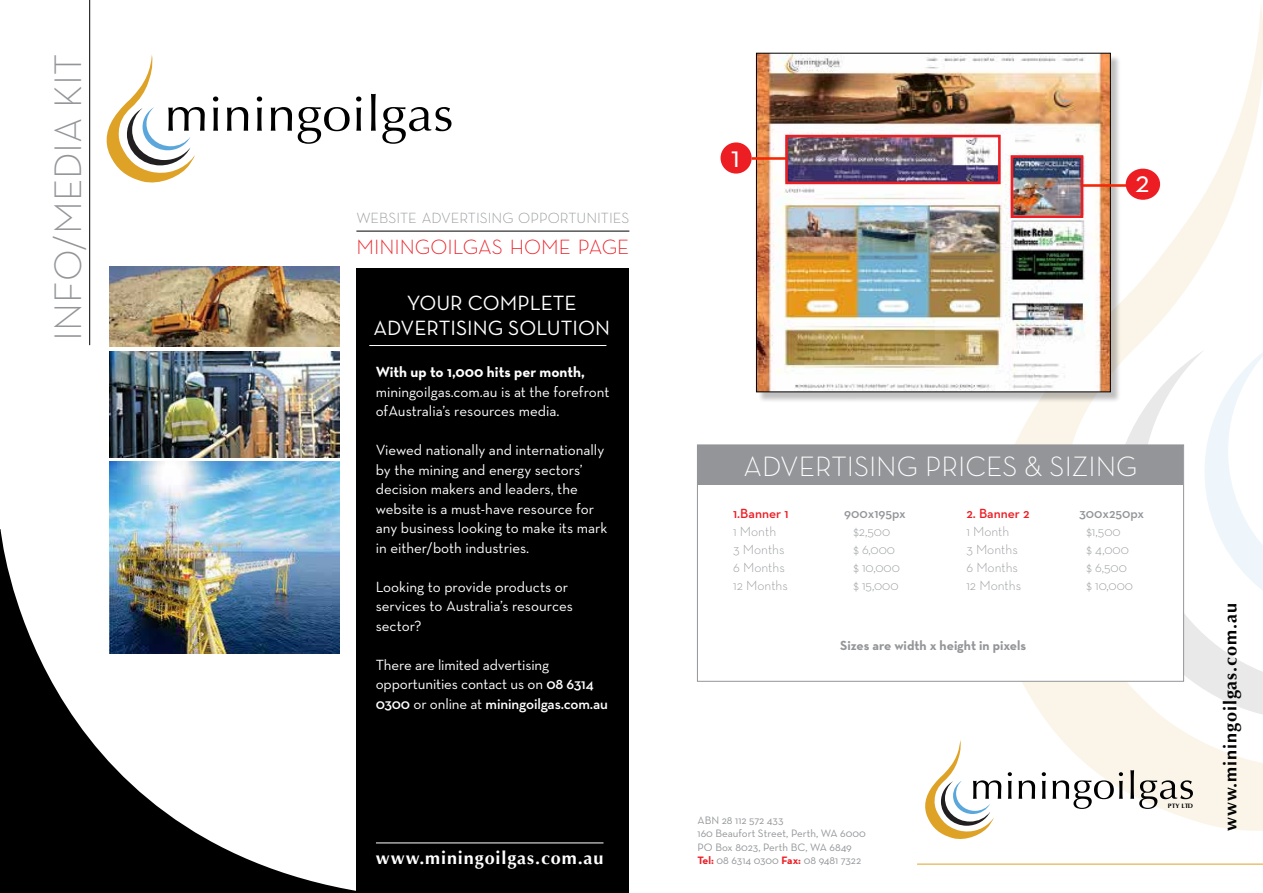
<style>
.page{position:relative;width:1263px;height:893px;background:#fff}
.page>*{position:absolute;margin:0;border:0;box-sizing:border-box;transform-origin:0 0}
.t1{font:300 39px "Neutra Text";color:#939598}
.t2{font:30.9px "Neutra Text";color:#fff}
.t3{font:300 28.5px "Neutra Text";color:#fff}
.t4{font:21px/25.2px "Neutra Text";color:#fff;text-align:center}
.t5{font:300 21px "Neutra Text";color:#ed1d24}
.t6{font:700 18px "Optima";letter-spacing:.05em;color:#030303}
.t7{font:700 18px "Optima";letter-spacing:.05em;color:#fff}
.t8{font:15px/19.5px "Neutra Text";color:#fff}
.t9{font:300 15px "Neutra Text";color:#939598}
.t10{font:700 15px "Neutra Text";color:#fff}
.t11{font:300 13.5px "Neutra Text";color:#939598}
.t12{font:700 13.5px "Neutra Text";color:#939598}
.t13{font:600 13.5px "Neutra Text";color:#ed1d24}
.t14{font:600 13.5px "Neutra Text";color:#939598}
.t15{font:10.95px/13.2px "Neutra Text";color:#939598}
.t16{font:700 6.3px "Optima";color:#000;scale:1.07 1}
.s1{font-weight:600}
.s2{font-weight:700;color:#ed1d24}
</style>
<div class="page">
<svg style="left:986px;top:6px;width:277px;height:825px"></svg>
<div style="left:697px;top:444px;width:487px;height:238px;background:#fff;border:1px solid #939598"></div>
<div style="left:356px;top:268px;width:273px;height:625px;background:#000"></div>
<hr style="left:376px;top:842px;width:227px;height:1px;background:#fff">
<hr style="left:369px;top:345px;width:237px;height:1px;background:#fff">
<svg style="left:106px;top:54px;width:99px;height:129px"></svg>
<svg style="left:213px;top:96px;width:5px;height:35px"></svg>
<svg style="left:227px;top:107px;width:21px;height:24px"></svg>
<svg style="left:257px;top:96px;width:5px;height:35px"></svg>
<svg style="left:271px;top:107px;width:21px;height:24px"></svg>
<svg style="left:298px;top:107px;width:52px;height:37px"></svg>
<svg style="left:356px;top:96px;width:5px;height:35px"></svg>
<svg style="left:371px;top:94px;width:5px;height:37px"></svg>
<svg style="left:382px;top:107px;width:69px;height:37px"></svg>
<hr style="left:917px;top:864px;width:346px;height:1px;background:#dea227">
<img style="left:110px;top:267px;width:230px;height:80px">
<svg style="left:0;top:529px;width:447px;height:364px;fill:#000"></svg>
<hr style="left:89px;top:0;width:1px;height:345px;background:#000">
<div style="left:757px;top:55px;width:364px;height:348px;background:#000;opacity:.25"></div>
<img style="left:758px;top:55px;width:350px;height:335px">
<hr style="left:752px;top:157px;width:34px;height:3px;background:#f52805">
<div style="left:720px;top:142px;width:32px;height:32px;background:#ed1d24;border-radius:50%"></div>
<hr style="left:1083px;top:184px;width:57px;height:3px;background:#f52805">
<div style="left:1126px;top:169px;width:34px;height:31px;background:#ed1d24;border-radius:50%"></div>
<div style="left:785px;top:135px;width:216px;height:49px;border:3px solid #ed1d24"></div>
<div style="left:1011px;top:155px;width:72px;height:63px;border:3px solid #ed1d24"></div>
<img style="left:110px;top:352px;width:230px;height:105px">
<img style="left:110px;top:462px;width:229px;height:191px">
<div style="left:698px;top:445px;width:485px;height:40px;background:#939598"></div>
<hr style="left:356px;top:231px;width:273px;height:1px;background:#000">
<svg style="left:925px;top:739px;width:76px;height:100px"></svg>
<svg style="left:1008px;top:772px;width:4px;height:27px"></svg>
<svg style="left:1018px;top:780px;width:17px;height:19px"></svg>
<svg style="left:1042px;top:772px;width:4px;height:27px"></svg>
<svg style="left:1052px;top:772px;width:71px;height:37px"></svg>
<svg style="left:1130px;top:770px;width:63px;height:39px"></svg>
<h1 class="t1" style="left:44px;top:341px;width:289px;rotate:-90deg">INFO/MEDIA KIT</h1>
<p class="t9" style="left:356px;top:209px;width:274px">WEBSITE ADVERTISING OPPORTUNITIES</p>
<h3 class="t5" style="left:356px;top:234px;width:274px">MININGOILGAS HOME PAGE</h3>
<h3 class="t4" style="left:373px;top:289px;width:238px">YOUR COMPLETE<br>ADVERTISING SOLUTION</h3>
<p class="t10" style="left:376px;top:363px;width:211px">With up to 1,000 hits per month,</p>
<p class="t8" style="left:376px;top:382px;width:235px">miningoilgas.com.au is at the forefront ofAustralia’s resources media.</p>
<p class="t8" style="left:376px;top:440px;width:233px">Viewed nationally and internationally by the mining and energy sectors’ decision makers and leaders, the website is a must-have resource for any business looking to make its mark in either/both industries.</p>
<p class="t8" style="left:376px;top:577px;width:199px">Looking to provide products or services to Australia’s resources sector?</p>
<p class="t8" style="left:376px;top:655px;width:234px">There are limited advertising opportunities contact us on <span class="s1">08 6314<br>0300</span> or online at <span class="s1">miningoilgas.com.au</span></p>
<p class="t7" style="left:376px;top:848px;width:229px">www.miningoilgas.com.au</p>
<h2 class="t2" style="left:731px;top:138px;width:10px">1</h2>
<h2 class="t2" style="left:1135px;top:163px;width:16px">2</h2>
<h3 class="t3" style="left:743px;top:448px;width:395px">ADVERTISING PRICES &amp; SIZING</h3>
<p class="t13" style="left:733px;top:505px;width:57px">1.Banner 1</p>
<p class="t14" style="left:844px;top:505px;width:63px">900x195px</p>
<p class="t11" style="left:733px;top:523px;width:45px">1 Month</p>
<p class="t11" style="left:853px;top:523px;width:38px">$2,500</p>
<p class="t11" style="left:733px;top:541px;width:53px">3 Months</p>
<p class="t11" style="left:853px;top:541px;width:43px">$ 6,000</p>
<p class="t11" style="left:733px;top:559px;width:53px">6 Months</p>
<p class="t11" style="left:853px;top:559px;width:48px">$ 10,000</p>
<p class="t11" style="left:733px;top:577px;width:56px">12 Months</p>
<p class="t11" style="left:853px;top:577px;width:47px">$ 15,000</p>
<p class="t13" style="left:966px;top:505px;width:65px">2. Banner 2</p>
<p class="t14" style="left:1079px;top:505px;width:67px">300x250px</p>
<p class="t11" style="left:966px;top:523px;width:45px">1 Month</p>
<p class="t11" style="left:1086px;top:523px;width:36px">$1,500</p>
<p class="t11" style="left:966px;top:541px;width:53px">3 Months</p>
<p class="t11" style="left:1086px;top:541px;width:44px">$ 4,000</p>
<p class="t11" style="left:966px;top:559px;width:53px">6 Months</p>
<p class="t11" style="left:1086px;top:559px;width:42px">$ 6,500</p>
<p class="t11" style="left:966px;top:577px;width:56px">12 Months</p>
<p class="t11" style="left:1086px;top:577px;width:48px">$ 10,000</p>
<p class="t12" style="left:840px;top:637px;width:188px">Sizes are width x height in pixels</p>
<p class="t15" style="left:697px;top:814px;width:170px">ABN 28 112 572 433<br>160 Beaufort Street, Perth, WA 6000<br>PO Box 8023, Perth BC, WA 6849<br><span class="s2">Tel:</span> 08 6314 0300 <span class="s2">Fax:</span> 08 9481 7322</p>
<p class="t16" style="left:1168px;top:803px;width:25px">PTY LTD</p>
<p class="t6" style="left:1220px;top:831px;width:229px;rotate:-90deg">www.miningoilgas.com.au</p>
</div>
